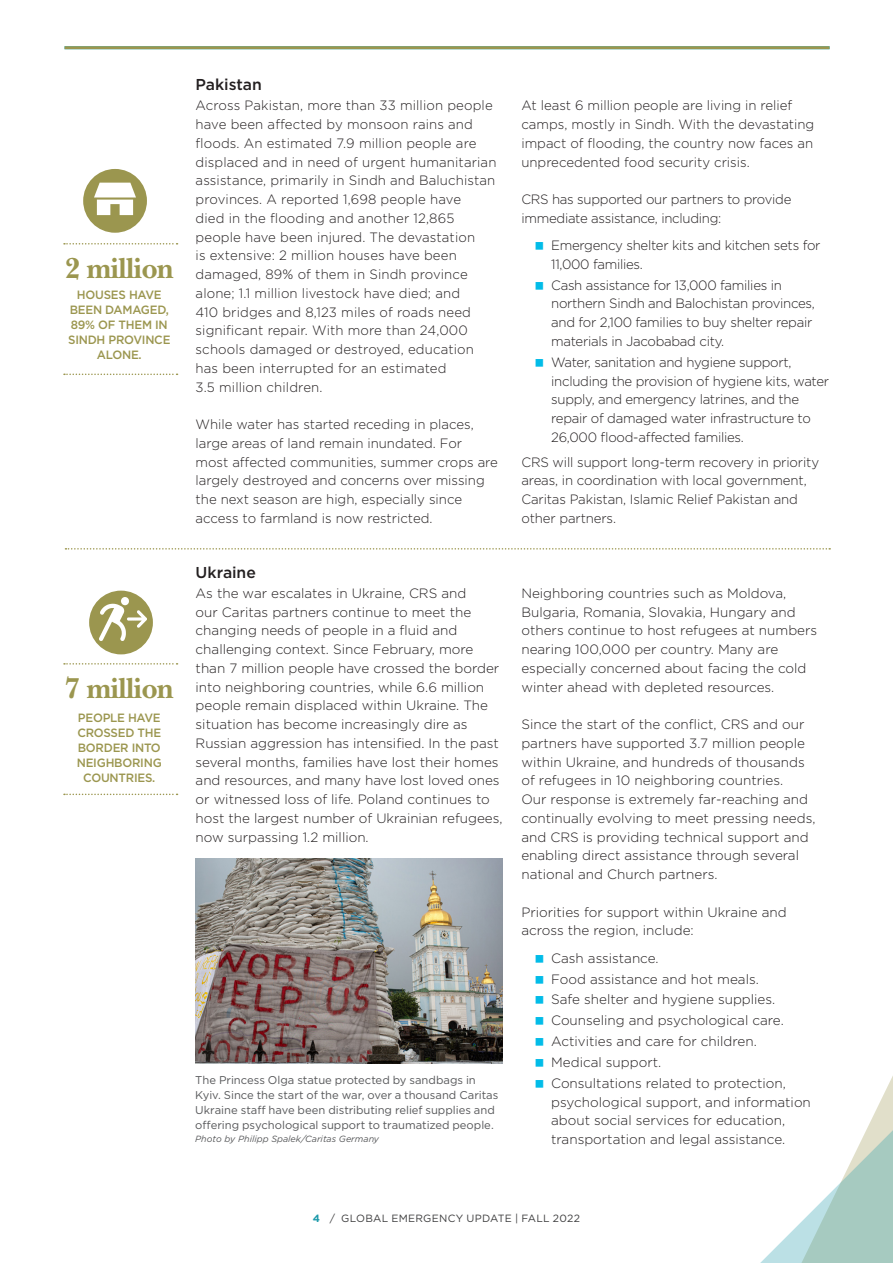
<style>
.page{position:relative;width:893px;height:1263px;background:#fff}
.page>*{position:absolute;margin:0;border:0;box-sizing:border-box;transform-origin:0 0}
.Main_head_baskervill{font:700 30px "New Baskerville Std";letter-spacing:-.02em;color:#9b964f}
.t1{font:500 15.75px "Gotham";letter-spacing:-.005em;color:#231f20}
.Body_copy{font:300 13.5px/18.8px "Gotham";color:#231f20}
.Body_copy-2{font:300 13.5px/18.8px "Gotham";letter-spacing:-.02em;color:#231f20}
.Body_1{font:500 12px/15px "Gotham";letter-spacing:-.02em;color:#9b964f;text-align:center}
.Photo_caption{font:11.25px/15px "Gotham";color:#57585a}
.t2{font:10.5px "Gotham";letter-spacing:.02em;color:#3e3e3f}
.Photo_caption-2{font:italic 9px "Gotham";color:#57585a}
.s1{color:#02bce8}
.s2{font-weight:700;color:#1d9aaa}
</style>
<div class="page">
<svg style="left:760px;top:1076px;width:133px;height:187px"></svg>
<svg style="left:64px;top:243px;width:114px;height:2px"></svg>
<svg style="left:64px;top:663px;width:114px;height:2px"></svg>
<svg style="left:64px;top:374px;width:114px;height:1px"></svg>
<svg style="left:64px;top:794px;width:114px;height:1px"></svg>
<div style="left:89px;top:591px;width:64px;height:63px;background:#9b964f;border-radius:50%"></div>
<img style="left:99px;top:598px;width:48px;height:42px">
<div style="left:83px;top:169px;width:64px;height:64px;background:#9b964f;border-radius:50%"></div>
<img style="left:91px;top:178px;width:48px;height:38px">
<svg style="left:65px;top:548px;width:765px;height:2px"></svg>
<img style="left:196px;top:858px;width:306px;height:205px">
<hr style="left:65px;top:46px;width:765px;height:3px;background:#9b964f">
<p class="Main_head_baskervill" style="left:65px;top:250px;width:110px">2 million</p>
<p class="Body_1" style="left:68px;top:287px;width:104px">HOUSES HAVE<br>BEEN DAMAGED,<br>89% OF THEM IN<br>SINDH PROVINCE<br>ALONE.</p>
<p class="Main_head_baskervill" style="left:65px;top:670px;width:110px">7 million</p>
<p class="Body_1" style="left:77px;top:710px;width:87px">PEOPLE HAVE<br>CROSSED THE<br>BORDER INTO<br>NEIGHBORING<br>COUNTRIES.</p>
<h2 class="t1" style="left:196px;top:74px;width:68px">Pakistan</h2>
<p class="Body_copy" style="left:196px;top:96px;width:302px">Across Pakistan, more than 33 million people have been affected by monsoon rains and floods. An estimated 7.9 million people are displaced and in need of urgent humanitarian assistance, primarily in Sindh and Baluchistan provinces. A reported 1,698 people have<br>died in the flooding and another 12,865 people have been injured. The devastation<br>is extensive: 2 million houses have been damaged, 89% of them in Sindh province alone; 1.1 million livestock have died; and<br>410 bridges and 8,123 miles of roads need significant repair. With more than 24,000 schools damaged or destroyed, education has been interrupted for an estimated<br>3.5 million children.</p>
<p class="Body_copy" style="left:196px;top:414px;width:304px">While water has started receding in places, large areas of land remain inundated. For most affected communities, summer crops are largely destroyed and concerns over missing the next season are high, especially since access to farmland is now restricted.</p>
<p class="Body_copy" style="left:521px;top:96px;width:294px">At least 6 million people are living in relief camps, mostly in Sindh. With the devastating impact of flooding, the country now faces an unprecedented food security crisis.</p>
<p class="Body_copy-2" style="left:521px;top:189px;width:272px">CRS has supported our partners to provide immediate assistance, including:</p>
<p class="Body_copy-2" style="left:551px;top:235px;width:271px;text-indent:-17px"><span class="s1">○</span> Emergency shelter kits and kitchen sets for<br>11,000 families.</p>
<p class="Body_copy-2" style="left:551px;top:275px;width:265px;text-indent:-17px"><span class="s1">○</span> Cash assistance for 13,000 families in northern Sindh and Balochistan provinces, and for 2,100 families to buy shelter repair materials in Jacobabad city.</p>
<p class="Body_copy-2" style="left:551px;top:352px;width:280px;text-indent:-17px"><span class="s1">○</span> Water, sanitation and hygiene support, including the provision of hygiene kits, water supply, and emergency latrines, and the repair of damaged water infrastructure to 26,000 flood-affected families.</p>
<p class="Body_copy" style="left:521px;top:452px;width:299px">CRS will support long-term recovery in priority areas, in coordination with local government, Caritas Pakistan, Islamic Relief Pakistan and other partners.</p>
<h2 class="t1" style="left:196px;top:562px;width:62px">Ukraine</h2>
<p class="Body_copy" style="left:196px;top:583px;width:309px">As the war escalates in Ukraine, CRS and<br>our Caritas partners continue to meet the changing needs of people in a fluid and challenging context. Since February, more than 7 million people have crossed the border into neighboring countries, while 6.6 million people remain displaced within Ukraine. The situation has become increasingly dire as Russian aggression has intensified. In the past several months, families have lost their homes and resources, and many have lost loved ones or witnessed loss of life. Poland continues to host the largest number of Ukrainian refugees, now surpassing 1.2 million.</p>
<p class="Body_copy" style="left:521px;top:583px;width:297px">Neighboring countries such as Moldova, Bulgaria, Romania, Slovakia, Hungary and others continue to host refugees at numbers nearing 100,000 per country. Many are especially concerned about facing the cold winter ahead with depleted resources.</p>
<p class="Body_copy" style="left:521px;top:714px;width:296px">Since the start of the conflict, CRS and our partners have supported 3.7 million people within Ukraine, and hundreds of thousands of refugees in 10 neighboring countries.<br>Our response is extremely far-reaching and continually evolving to meet pressing needs, and CRS is providing technical support and enabling direct assistance through several national and Church partners.</p>
<p class="Body_copy" style="left:521px;top:902px;width:267px">Priorities for support within Ukraine and across the region, include:</p>
<p class="Body_copy" style="left:534px;top:948px;width:126px"><span class="s1">○</span> Cash assistance.</p>
<p class="Body_copy" style="left:534px;top:969px;width:226px"><span class="s1">○</span> Food assistance and hot meals.</p>
<p class="Body_copy" style="left:534px;top:990px;width:243px"><span class="s1">○</span> Safe shelter and hygiene supplies.</p>
<p class="Body_copy" style="left:534px;top:1011px;width:251px"><span class="s1">○</span> Counseling and psychological care.</p>
<p class="Body_copy" style="left:534px;top:1031px;width:224px"><span class="s1">○</span> Activities and care for children.</p>
<p class="Body_copy" style="left:534px;top:1052px;width:129px"><span class="s1">○</span> Medical support.</p>
<p class="Body_copy" style="left:551px;top:1073px;width:261px;text-indent:-17px"><span class="s1">○</span> Consultations related to protection, psychological support, and information about social services for education, transportation and legal assistance.</p>
<p class="Photo_caption" style="left:195px;top:1072px;width:304px">The Princess Olga statue protected by sandbags in Kyiv. Since the start of the war, over a thousand Caritas Ukraine staff have been distributing relief supplies and offering psychological support to traumatized people.</p>
<p class="Photo_caption-2" style="left:195px;top:1133px;width:185px">Photo by Philipp Spalek/Caritas Germany</p>
<p class="t2" style="left:313px;top:1212px;width:268px"><span class="s2">4</span> / GLOBAL EMERGENCY UPDATE | FALL 2022</p>
</div>
